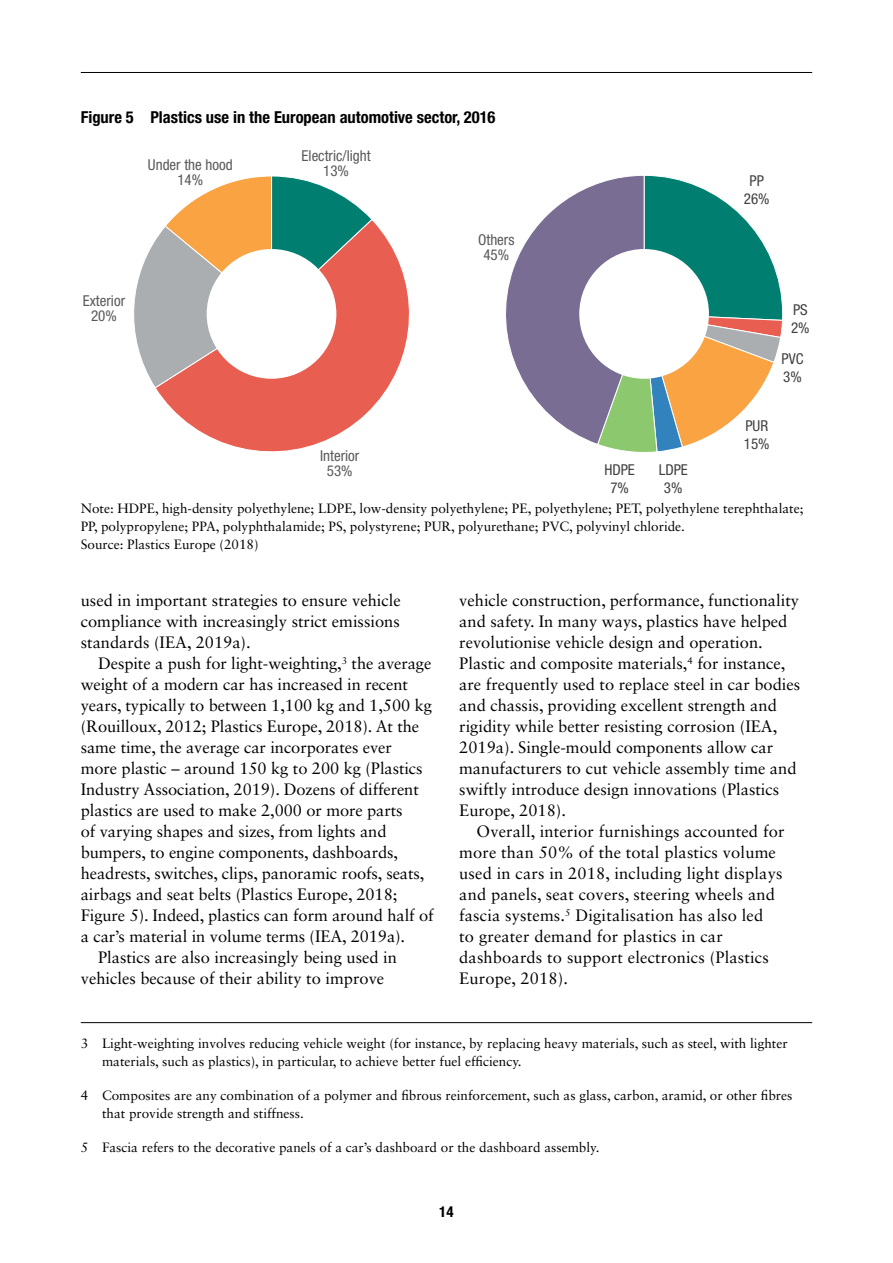
<style>
.page{position:relative;width:893px;height:1263px;background:#fff}
.page>*{position:absolute;margin:0;border:0;box-sizing:border-box;transform-origin:0 0}
.t1{font:16.5px/21px "Sabon LT Std";color:#000}
.t2{font:700 condensed 16.5px "Helvetica Neue LT Std";color:#000}
.t3{font:condensed 15px/15px "Helvetica Neue LT Std";color:#595959;text-align:center}
.t4{font:condensed 15px/18px "Helvetica Neue LT Std";color:#404040;text-align:center}
.t5{font:700 condensed 15px "Helvetica Neue LT Std";color:#000}
.t6{font:13.5px/18px "Sabon LT Std";color:#000}
</style>
<div class="page">
<hr style="left:81px;top:72px;width:731px;height:1px;background:#000">
<hr style="left:81px;top:1022px;width:731px;height:1px;background:#000">
<svg style="left:156px;top:221px;width:254px;height:231px"></svg>
<svg style="left:134px;top:176px;width:239px;height:213px"></svg>
<svg style="left:506px;top:175px;width:277px;height:277px"></svg>
<div style="left:207px;top:249px;width:129px;height:130px;background:#fff;border-radius:50%"></div>
<div style="left:579px;top:249px;width:130px;height:130px;background:#fff;border-radius:50%"></div>
<p class="t2" style="left:81px;top:107px;width:416px">Figure 5 Plastics use in the European automotive sector, 2016</p>
<p class="t3" style="left:302px;top:148px;width:70px">Electric/light<br>13%</p>
<p class="t3" style="left:148px;top:158px;width:86px">Under the hood<br>14%</p>
<p class="t3" style="left:83px;top:293px;width:44px">Exterior<br>20%</p>
<p class="t3" style="left:478px;top:232px;width:38px">Others<br>45%</p>
<p class="t4" style="left:744px;top:171px;width:27px">PP<br>26%</p>
<p class="t4" style="left:791px;top:301px;width:20px;text-align:left">PS<br>2%</p>
<p class="t4" style="left:782px;top:349px;width:23px;text-align:left">PVC<br>3%</p>
<p class="t4" style="left:744px;top:417px;width:27px;text-align:left">PUR<br>15%</p>
<p class="t3" style="left:320px;top:448px;width:41px">Interior<br>53%</p>
<p class="t4" style="left:604px;top:461px;width:32px">HDPE<br>7%</p>
<p class="t6" style="left:81px;top:499px;width:724px">Note: HDPE, high-density polyethylene; LDPE, low-density polyethylene; PE, polyethylene; PET, polyethylene terephthalate;<br>PP, polypropylene; PPA, polyphthalamide; PS, polystyrene; PUR, polyurethane; PVC, polyvinyl chloride.<br>Source: Plastics Europe (2018)</p>
<p class="t4" style="left:659px;top:461px;width:31px">LDPE<br>3%</p>
<p class="t1" style="left:81px;top:590px;width:321px;text-align:justify">used in important strategies to ensure vehicle compliance with increasingly strict emissions standards (IEA, 2019a).</p>
<p class="t1" style="left:98px;top:653px;width:335px">Despite a push for light-weighting,<sup>3</sup> the average</p>
<p class="t1" style="left:81px;top:674px;width:329px">weight of a modern car has increased in recent</p>
<p class="t1" style="left:81px;top:695px;width:353px">years, typically to between 1,100 kg and 1,500 kg</p>
<p class="t1" style="left:81px;top:716px;width:340px">(Rouilloux, 2012; Plastics Europe, 2018). At the</p>
<p class="t1" style="left:81px;top:737px;width:313px">same time, the average car incorporates ever</p>
<p class="t1" style="left:81px;top:758px;width:343px">more plastic – around 150 kg to 200 kg (Plastics</p>
<p class="t1" style="left:81px;top:779px;width:340px">Industry Association, 2019). Dozens of different</p>
<p class="t1" style="left:81px;top:800px;width:323px">plastics are used to make 2,000 or more parts</p>
<p class="t1" style="left:81px;top:821px;width:307px">of varying shapes and sizes, from lights and</p>
<p class="t1" style="left:81px;top:842px;width:319px">bumpers, to engine components, dashboards,</p>
<p class="t1" style="left:81px;top:863px;width:345px">headrests, switches, clips, panoramic roofs, seats,</p>
<p class="t1" style="left:81px;top:884px;width:318px">airbags and seat belts (Plastics Europe, 2018;</p>
<p class="t1" style="left:81px;top:905px;width:354px">Figure 5). Indeed, plastics can form around half of</p>
<p class="t1" style="left:81px;top:926px;width:326px">a car’s material in volume terms (IEA, 2019a).</p>
<p class="t1" style="left:98px;top:947px;width:300px">Plastics are also increasingly being used in</p>
<p class="t1" style="left:81px;top:968px;width:305px">vehicles because of their ability to improve</p>
<p class="t1" style="left:459px;top:590px;width:343px">vehicle construction, performance, functionality and safety. In many ways, plastics have helped revolutionise vehicle design and operation.<br>Plastic and composite materials,<sup>4</sup> for instance, are frequently used to replace steel in car bodies and chassis, providing excellent strength and rigidity while better resisting corrosion (IEA, 2019a). Single-mould components allow car manufacturers to cut vehicle assembly time and swiftly introduce design innovations (Plastics Europe, 2018).</p>
<p class="t1" style="left:459px;top:821px;width:327px;text-indent:17px">Overall, interior furnishings accounted for more than 50% of the total plastics volume used in cars in 2018, including light displays and panels, seat covers, steering wheels and fascia systems.<sup>5</sup> Digitalisation has also led<br>to greater demand for plastics in car dashboards to support electronics (Plastics Europe, 2018).</p>
<p class="t6" style="left:102px;top:1034px;width:687px;text-indent:-21px">3 Light-weighting involves reducing vehicle weight (for instance, by replacing heavy materials, such as steel, with lighter materials, such as plastics), in particular, to achieve better fuel efficiency.</p>
<p class="t6" style="left:102px;top:1086px;width:692px;text-indent:-21px">4 Composites are any combination of a polymer and fibrous reinforcement, such as glass, carbon, aramid, or other fibres that provide strength and stiffness.</p>
<p class="t6" style="left:81px;top:1138px;width:520px">5 Fascia refers to the decorative panels of a car’s dashboard or the dashboard assembly.</p>
<p class="t5" style="left:439px;top:1203px;width:16px">14</p>
</div>
